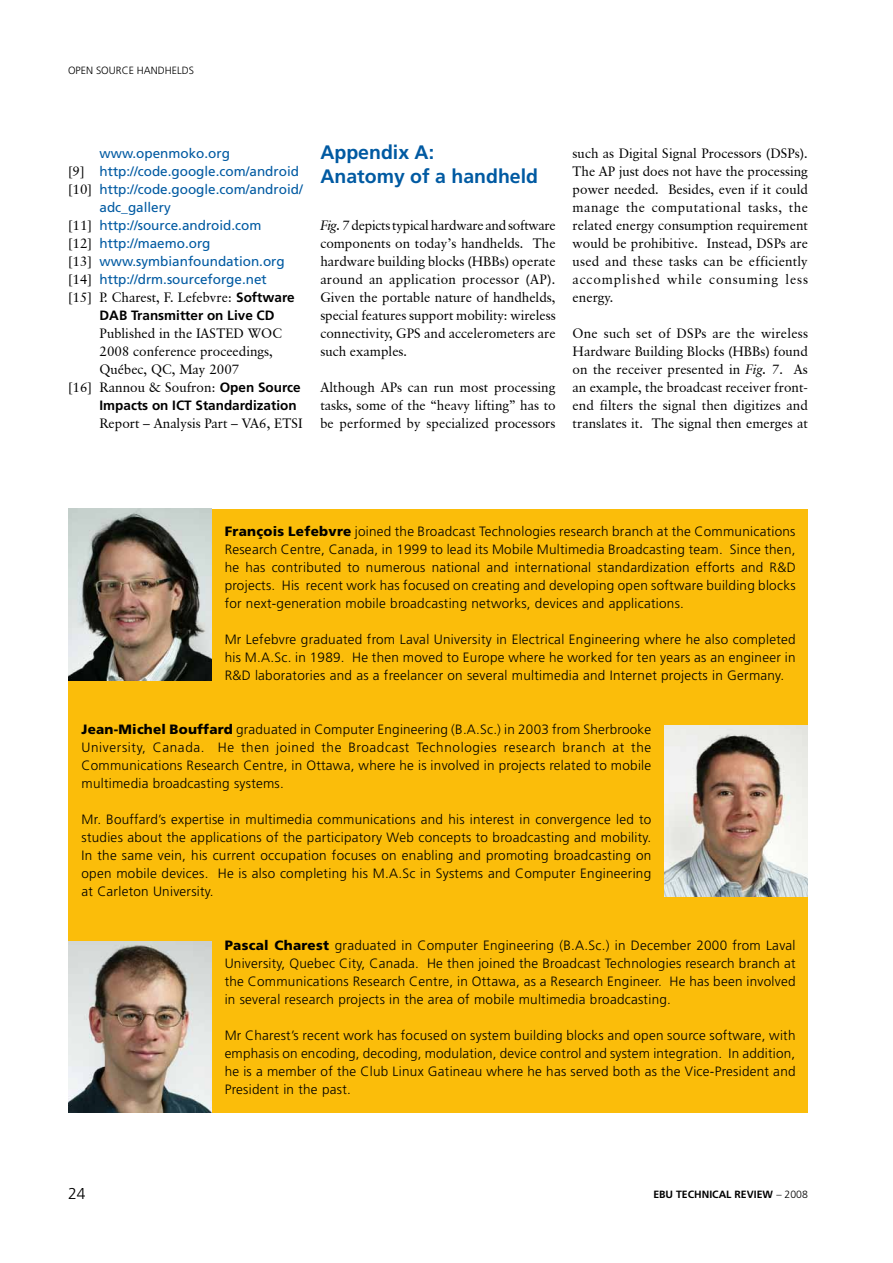
<style>
.page{position:relative;width:893px;height:1263px;background:#fff}
.page>*{position:absolute;margin:0;border:0;box-sizing:border-box;transform-origin:0 0}
.t1{font:700 19.5px/24px "Frutiger";color:#005aa2}
.t2{font:300 15.75px "Frutiger";color:#000}
.t3{font:300 13.5px/18px "Frutiger";letter-spacing:.02em;color:#000;text-align:justify}
.t4{font:13.5px/18px "Classical Garamond BT";color:#000;text-align:justify}
.t5{font:13.5px "Frutiger";color:#005aa2}
.t6{font:700 13.5px "Frutiger";color:#000}
.t7{font:700 10.5px "Frutiger";color:#000}
.t8{font:300 10.5px "Frutiger";color:#000}
.s1{font-family:"Classical Garamond BT";color:#000}
.s2{font-family:"Frutiger";font-weight:700}
.s3{font-style:italic}
.s4{font-weight:900}
.s5{font-weight:300}
</style>
<div class="page">
<div style="left:68px;top:509px;width:740px;height:603px;background:#fbbd0a"></div>
<img style="left:68px;top:509px;width:144px;height:171px">
<img style="left:664px;top:725px;width:144px;height:171px">
<img style="left:68px;top:941px;width:144px;height:171px">
<p class="t8" style="left:68px;top:65px;width:128px">OPEN SOURCE HANDHELDS</p>
<p class="t5" style="left:100px;top:146px;width:132px">www.openmoko.org</p>
<p class="t5" style="left:68px;top:164px;width:233px"><span class="s1">[9]</span> http://code.google.com/android</p>
<p class="t5" style="left:68px;top:182px;width:236px"><span class="s1">[10]</span> http://code.google.com/android/</p>
<p class="t5" style="left:100px;top:200px;width:73px">adc_gallery</p>
<p class="t5" style="left:68px;top:218px;width:195px"><span class="s1">[11]</span> http://source.android.com</p>
<p class="t5" style="left:68px;top:236px;width:144px"><span class="s1">[12]</span> http://maemo.org</p>
<p class="t5" style="left:68px;top:254px;width:218px"><span class="s1">[13]</span> www.symbianfoundation.org</p>
<p class="t5" style="left:68px;top:272px;width:200px"><span class="s1">[14]</span> http://drm.sourceforge.net</p>
<p class="t4" style="left:68px;top:288px;width:228px">[15] P. Charest, F. Lefebvre: <span class="s2">Software</span></p>
<p class="t6" style="left:100px;top:308px;width:177px">DAB Transmitter on Live CD</p>
<p class="t4" style="left:100px;top:324px;width:184px">Published in the IASTED WOC</p>
<p class="t4" style="left:100px;top:342px;width:175px">2008 conference proceedings,</p>
<p class="t4" style="left:100px;top:360px;width:141px">Québec, QC, May 2007</p>
<p class="t4" style="left:68px;top:378px;width:234px">[16] Rannou &amp; Soufron: <span class="s2">Open Source</span></p>
<p class="t6" style="left:100px;top:398px;width:199px">Impacts on ICT Standardization</p>
<p class="t4" style="left:100px;top:414px;width:205px">Report – Analysis Part – VA6, ETSI</p>
<h1 class="t1" style="left:320px;top:141px;width:219px">Appendix A:<br>Anatomy of a handheld</h1>
<p class="t4" style="left:320px;top:216px;width:237px"><span class="s3">Fig. 7</span> depicts typical hardware and software components on today’s handhelds. The hardware building blocks (HBBs) operate around an application processor (AP).<br>Given the portable nature of handhelds, special features support mobility: wireless connectivity, GPS and accelerometers are such examples.</p>
<p class="t4" style="left:320px;top:378px;width:237px">Although APs can run most processing tasks, some of the “heavy lifting” has to be performed by specialized processors</p>
<p class="t4" style="left:573px;top:144px;width:237px">such as Digital Signal Processors (DSPs).<br>The AP just does not have the processing power needed. Besides, even if it could manage the computational tasks, the related energy consumption requirement would be prohibitive. Instead, DSPs are used and these tasks can be efficiently accomplished while consuming less energy.</p>
<p class="t4" style="left:573px;top:324px;width:237px">One such set of DSPs are the wireless Hardware Building Blocks (HBBs) found on the receiver presented in <span class="s3">Fig. 7</span>. As an example, the broadcast receiver front&shy;end filters the signal then digitizes and translates it. The signal then emerges at</p>
<p class="t3" style="left:225px;top:523px;width:572px"><span class="s4">François Lefebvre</span> joined the Broadcast Technologies research branch at the Communications Research Centre, Canada, in 1999 to lead its Mobile Multimedia Broadcasting team. Since then, he has contributed to numerous national and international standardization efforts and R&amp;D projects. His recent work has focused on creating and developing open software building blocks for next-generation mobile broadcasting networks, devices and applications.</p>
<p class="t3" style="left:225px;top:631px;width:572px">Mr Lefebvre graduated from Laval University in Electrical Engineering where he also completed his M.A.Sc. in 1989. He then moved to Europe where he worked for ten years as an engineer in R&amp;D laboratories and as a freelancer on several multimedia and Internet projects in Germany.</p>
<p class="t3" style="left:82px;top:721px;width:571px"><span class="s4">Jean-Michel Bouffard</span> graduated in Computer Engineering (B.A.Sc.) in 2003 from Sherbrooke University, Canada. He then joined the Broadcast Technologies research branch at the Communications Research Centre, in Ottawa, where he is involved in projects related to mobile multimedia broadcasting systems.</p>
<p class="t3" style="left:82px;top:811px;width:571px">Mr. Bouffard’s expertise in multimedia communications and his interest in convergence led to studies about the applications of the participatory Web concepts to broadcasting and mobility.<br>In the same vein, his current occupation focuses on enabling and promoting broadcasting on open mobile devices. He is also completing his M.A.Sc in Systems and Computer Engineering at Carleton University.</p>
<p class="t3" style="left:225px;top:937px;width:572px"><span class="s4">Pascal Charest</span> graduated in Computer Engineering (B.A.Sc.) in December 2000 from Laval University, Quebec City, Canada. He then joined the Broadcast Technologies research branch at the Communications Research Centre, in Ottawa, as a Research Engineer. He has been involved in several research projects in the area of mobile multimedia broadcasting.</p>
<p class="t3" style="left:225px;top:1027px;width:572px">Mr Charest’s recent work has focused on system building blocks and open source software, with emphasis on encoding, decoding, modulation, device control and system integration. In addition, he is a member of the Club Linux Gatineau where he has served both as the Vice-President and President in the past.</p>
<p class="t2" style="left:68px;top:1185px;width:19px">24</p>
<p class="t7" style="left:653px;top:1188px;width:156px">EBU TECHNICAL REVIEW <span class="s5">– 2008</span></p>
</div>
